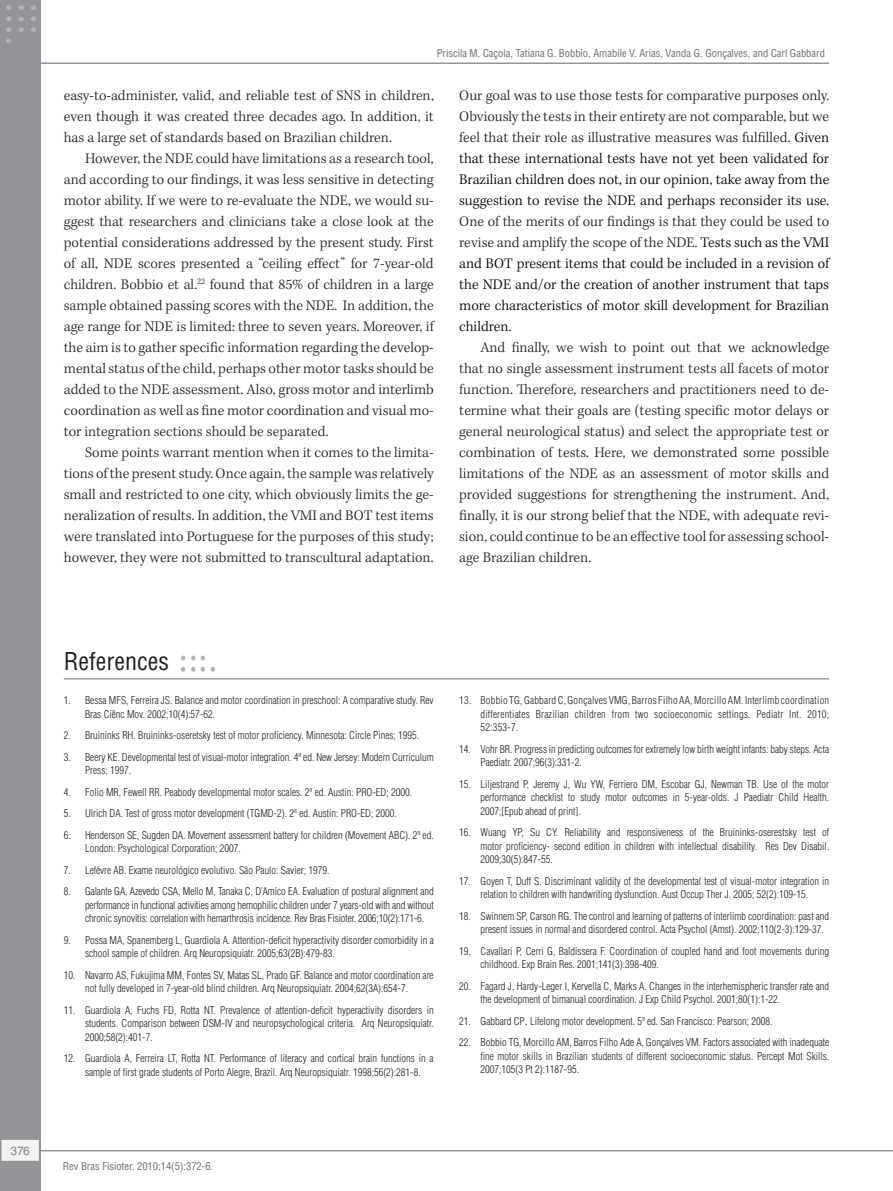
<style>
.page{position:relative;width:893px;height:1191px;background:#fff}
.page>*{position:absolute;margin:0;border:0;box-sizing:border-box;transform-origin:0 0}
.z05_3_referencias-ti{font:condensed 24px "Helvetica LT Std";color:#231f20}
.z05_0_texto_txt{font:300 15px/21px "Kepler Std";color:#231f20;text-align:justify}
.z05_0_texto_txt-2{font:300 15px/21px "Kepler Std";color:#000;text-align:justify}
.t1{font:12px "Helvetica LT Std";color:#808285}
.z05_4_referencias{font:300 condensed 10.5px/13.5px "Helvetica LT Std";color:#231f20}
.t2{font:condensed 10.5px "Helvetica LT Std";color:#6c6d70}
.s1{color:#231f20}
.s2{font-weight:400;font-stretch:normal}
</style>
<div class="page">
<hr style="left:14px;top:1150px;width:879px;height:1px;background:#939598">
<hr style="left:13px;top:62px;width:816px;height:2px;background:#939598">
<div style="left:0;top:0;width:40px;height:1191px;background:#939598"></div>
<div style="left:1px;top:1139px;width:39px;height:22px;background:#f2f3f4"></div>
<div style="left:0;top:1138px;width:40px;height:24px;border:2px solid #939598"></div>
<svg style="left:6px;top:39px;width:5px;height:4px"></svg>
<svg style="left:6px;top:27px;width:5px;height:5px"></svg>
<svg style="left:6px;top:17px;width:5px;height:4px"></svg>
<svg style="left:6px;top:5px;width:5px;height:5px"></svg>
<svg style="left:19px;top:27px;width:5px;height:5px"></svg>
<svg style="left:19px;top:17px;width:5px;height:4px"></svg>
<svg style="left:19px;top:5px;width:5px;height:5px"></svg>
<svg style="left:31px;top:27px;width:5px;height:5px"></svg>
<svg style="left:31px;top:17px;width:5px;height:4px"></svg>
<svg style="left:31px;top:5px;width:5px;height:5px"></svg>
<hr style="left:64px;top:678px;width:765px;height:1px;background:#6c6d70">
<svg style="left:211px;top:667px;width:4px;height:4px"></svg>
<svg style="left:201px;top:667px;width:4px;height:4px"></svg>
<svg style="left:191px;top:667px;width:4px;height:4px"></svg>
<svg style="left:181px;top:667px;width:4px;height:4px"></svg>
<svg style="left:201px;top:655px;width:4px;height:5px"></svg>
<svg style="left:191px;top:655px;width:4px;height:5px"></svg>
<svg style="left:181px;top:655px;width:4px;height:5px"></svg>
<p class="t2" style="left:437px;top:46px;width:390px">Priscila M. Caçola, Tatiana G. Bobbio, Amabile V. Arias, Vanda G. Gonçalves, and Carl Gabbard</p>
<p class="z05_0_texto_txt" style="left:64px;top:85px;width:371px">easy-to-administer, valid, and reliable test of SNS in children, even though it was created three decades ago. In addition, it has a large set of standards based on Brazilian children.</p>
<p class="z05_0_texto_txt" style="left:64px;top:148px;width:371px;text-indent:21px">However, the NDE could have limitations as a research tool, and according to our findings, it was less sensitive in detecting motor ability. If we were to re-evaluate the NDE, we would su&shy;ggest that researchers and clinicians take a close look at the potential considerations addressed by the present study. First of all, NDE scores presented a “ceiling effect” for 7-year-old children. Bobbio et al.<sup>22</sup> found that 85% of children in a large sample obtained passing scores with the NDE. In addition, the age range for NDE is limited: three to seven years. Moreover, if the aim is to gather specific information regarding the develop&shy;mental status of the child, perhaps other motor tasks should be added to the NDE assessment. Also, gross motor and interlimb coordination as well as fine motor coordination and visual mo&shy;tor integration sections should be separated.</p>
<p class="z05_0_texto_txt" style="left:64px;top:442px;width:371px;text-indent:21px">Some points warrant mention when it comes to the limita&shy;tions of the present study. Once again, the sample was relatively small and restricted to one city, which obviously limits the ge&shy;neralization of results. In addition, the VMI and BOT test items were translated into Portuguese for the purposes of this study; however, they were not submitted to transcultural adaptation.</p>
<p class="z05_0_texto_txt-2" style="left:459px;top:85px;width:371px"><span class="s1">Our goal was to use those tests for comparative purposes only.<br>Obviously the tests in their entirety are not comparable, but we feel that their role as illustrative measures was fulfilled.</span> Given that these international tests have not yet been validated for Brazilian children does not, in our opinion, take away from the suggestion to revise the NDE and perhaps reconsider its use.<br><span class="s1">One of the merits of our findings is that they could be used to revise and amplify the scope of the NDE.</span> Tests such as the VMI and BOT present items that could be included in a revision of the NDE and/or the creation of another instrument that taps more characteristics of motor skill development for Brazilian children.</p>
<p class="z05_0_texto_txt" style="left:459px;top:337px;width:371px;text-indent:21px">And finally, we wish to point out that we acknowledge that no single assessment instrument tests all facets of motor function. Therefore, researchers and practitioners need to de&shy;termine what their goals are (testing specific motor delays or general neurological status) and select the appropriate test or combination of tests. Here, we demonstrated some possible limitations of the NDE as an assessment of motor skills and provided suggestions for strengthening the instrument. And, finally, it is our strong belief that the NDE, with adequate revi&shy;sion, could continue to be an effective tool for assessing school&shy;age Brazilian children.</p>
<p class="t1" style="left:10px;top:1143px;width:21px">376</p>
<p class="z05_3_referencias-ti" style="left:64px;top:646px;width:107px">References</p>
<p class="z05_4_referencias" style="left:85px;top:693px;width:350px;text-indent:-21px">1. Bessa MFS, Ferreira JS. Balance and motor coordination in preschool: A comparative study. Rev<br>Bras Ciênc Mov. 2002;10(4):57-62.</p>
<p class="z05_4_referencias" style="left:64px;top:728px;width:357px">2. Bruininks RH. Bruininks-oseretsky test of motor proficiency. Minnesota: Circle Pines; 1995.</p>
<p class="z05_4_referencias" style="left:85px;top:750px;width:350px;text-indent:-21px">3. Beery KE. Developmental test of visual-motor integration. 4ª ed. New Jersey: Modern Curriculum<br>Press; 1997.</p>
<p class="z05_4_referencias" style="left:64px;top:785px;width:350px">4. Folio MR, Fewell RR. Peabody developmental motor scales. 2ª ed. Austin: PRO-ED; 2000.</p>
<p class="z05_4_referencias" style="left:64px;top:806px;width:334px">5. Ulrich DA. Test of gross motor development (TGMD-2). 2ª ed. Austin: PRO-ED; 2000.</p>
<p class="z05_4_referencias" style="left:85px;top:828px;width:350px;text-indent:-21px">6. Henderson SE, Sugden DA. Movement assessment battery for children (Movement ABC). 2ª ed.<br>London: Psychological Corporation; 2007.</p>
<p class="z05_4_referencias" style="left:64px;top:863px;width:267px">7. Lefévre AB. Exame neurológico evolutivo. São Paulo: Savier; 1979.</p>
<p class="z05_4_referencias" style="left:85px;top:884px;width:350px;text-align:justify;text-indent:-21px">8. Galante GA, Azevedo CSA, Mello M, Tanaka C, D’Amico EA. Evaluation of postural alignment and performance in functional activities among hemophilic children under 7 years-old with and without chronic synovitis: correlation with hemarthrosis incidence. Rev Bras Fisioter. 2006;10(2):171-6.</p>
<p class="z05_4_referencias" style="left:85px;top:933px;width:350px;text-indent:-21px">9. Possa MA, Spanemberg L, Guardiola A. Attention-deficit hyperactivity disorder comorbidity in a school sample of children. Arq Neuropsiquiatr. 2005;63(2B):479-83.</p>
<p class="z05_4_referencias" style="left:64px;top:968px;width:371px;text-align:center">10. Navarro AS, Fukujima MM, Fontes SV, Matas SL, Prado GF. Balance and motor coordination are not fully developed in 7-year-old blind children. Arq Neuropsiquiatr. 2004;62(3A):654-7.</p>
<p class="z05_4_referencias" style="left:85px;top:1003px;width:350px;text-align:justify;text-indent:-21px">11. Guardiola A, Fuchs FD, Rotta NT. Prevalence of attention-deficit hyperactivity disorders in students. Comparison between DSM-IV and neuropsychological criteria. Arq Neuropsiquiatr.<br>2000;58(2):401-7.</p>
<p class="z05_4_referencias" style="left:85px;top:1051px;width:350px;text-indent:-21px">12. Guardiola A, Ferreira LT, Rotta NT. Performance of literacy and cortical brain functions in a sample of first grade students of Porto Alegre, Brazil. Arq Neuropsiquiatr. 1998;56(2):281-8.</p>
<p class="z05_4_referencias" style="left:480px;top:693px;width:350px;text-align:justify;text-indent:-21px">13. Bobbio TG, Gabbard C, Gonçalves VMG, Barros Filho AA, Morcillo AM. Interlimb coordination differentiates Brazilian children from two socioeconomic settings. Pediatr Int. 2010; 52:353-7.</p>
<p class="z05_4_referencias" style="left:480px;top:742px;width:350px;text-indent:-21px">14. Vohr BR. Progress in predicting outcomes for extremely low birth weight infants: baby steps. Acta<br>Paediatr. 2007;96(3):331-2.</p>
<p class="z05_4_referencias" style="left:480px;top:777px;width:350px;text-align:justify;text-indent:-21px">15. Liljestrand P, Jeremy J, Wu YW, Ferriero DM, Escobar GJ, Newman TB. Use of the motor performance checklist to study motor outcomes in 5-year-olds. J Paediatr Child Health.<br>2007;[Epub ahead of print].</p>
<p class="z05_4_referencias" style="left:480px;top:825px;width:350px;text-align:justify;text-indent:-21px">16. Wuang YP, Su CY. Reliability and responsiveness of the Bruininks-oserestsky test of motor proficiency- second edition in children with intellectual disability. Res Dev Disabil.<br>2009;30(5):847-55.</p>
<p class="z05_4_referencias" style="left:459px;top:874px;width:371px;text-align:center">17. Goyen T, Duff S. Discriminant validity of the developmental test of visual-motor integration in relation to children with handwriting dysfunction. Aust Occup Ther J. 2005; 52(2):109-15.</p>
<p class="z05_4_referencias" style="left:480px;top:909px;width:350px;text-indent:-21px">18. Swinnem SP, Carson RG. The control and learning of patterns of interlimb coordination: past and present issues in normal and disordered control. Acta Psychol (Amst). 2002;110(2-3):129-37.</p>
<p class="z05_4_referencias" style="left:480px;top:944px;width:350px;text-indent:-21px">19. Cavallari P, Cerri G, Baldissera F. Coordination of coupled hand and foot movements during childhood. Exp Brain Res. 2001;141(3):398-409.</p>
<p class="z05_4_referencias" style="left:480px;top:979px;width:350px;text-indent:-21px">20. Fagard J, Hardy-Leger I, Kervella C, Marks A. Changes in the interhemispheric transfer rate and the development of bimanual coordination. J Exp Child Psychol. 2001;80(1):1-22.</p>
<p class="z05_4_referencias" style="left:459px;top:1014px;width:315px">21. Gabbard CP<span class="s2">.</span> Lifelong motor development. 5ª ed. San Francisco: Pearson; 2008.</p>
<p class="z05_4_referencias" style="left:480px;top:1035px;width:350px;text-align:justify;text-indent:-21px">22. Bobbio TG, Morcillo AM, Barros Filho Ade A, Gonçalves VM. Factors associated with inadequate fine motor skills in Brazilian students of different socioeconomic status. Percept Mot Skills.<br>2007;105(3 Pt 2):1187-95.</p>
<p class="t2" style="left:63px;top:1160px;width:152px">Rev Bras Fisioter. 2010;14(5):372-6.</p>
</div>
